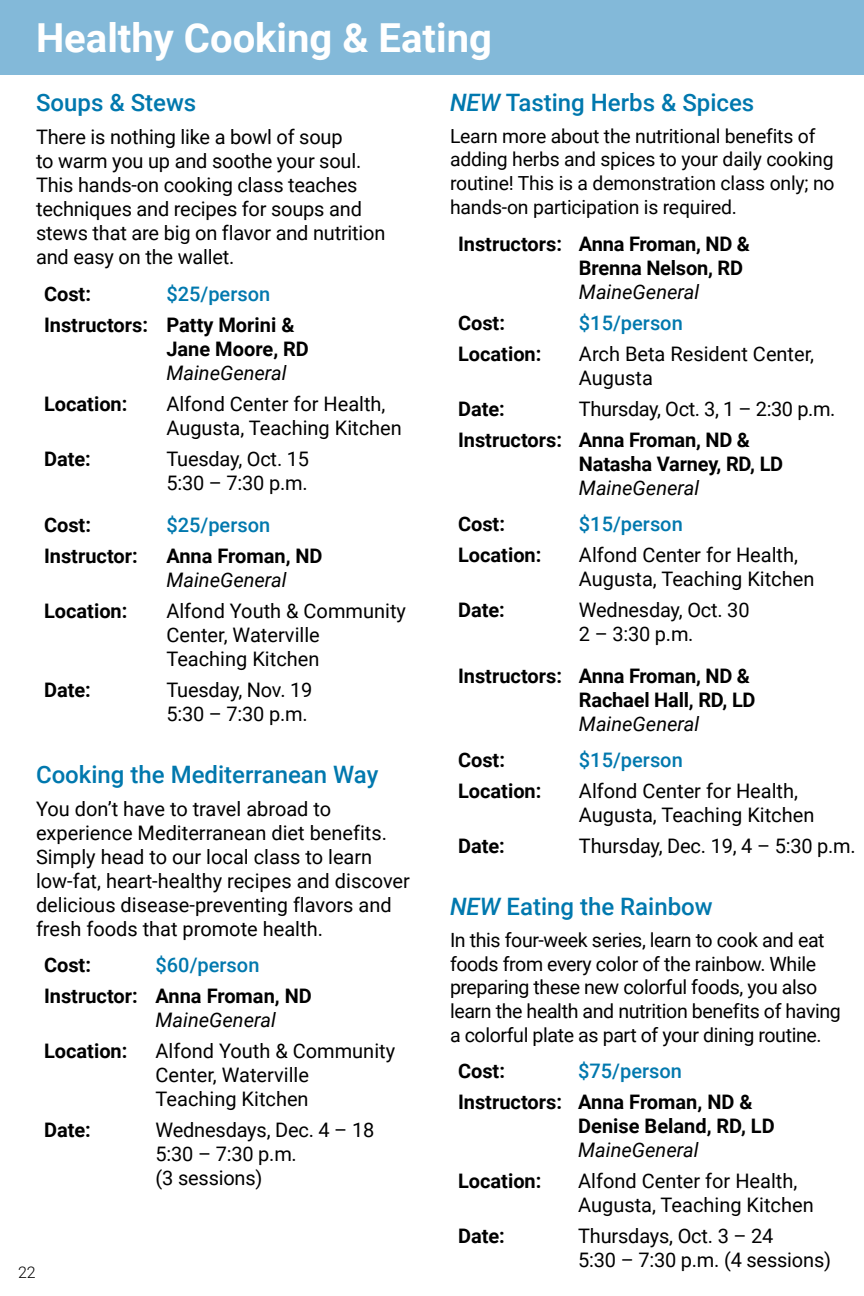
<style>
.page{position:relative;width:864px;height:1296px;background:#fff}
.page>*{position:absolute;margin:0;border:0;box-sizing:border-box;transform-origin:0 0}
.Section{font:700 40px "Roboto";color:#fff}
.TOC_Subsection{font:500 24px "Roboto";color:#0078ae}
.Body{font:20px/24px "Roboto";color:#000}
.Body-2{font:700 20px/24px "Roboto";color:#000}
.Body-3{font:500 20px "Roboto";color:#0078ae}
.Body-4{font:20px "Roboto";letter-spacing:-.02em;color:#000}
.Body-5{font:19.6px/23.6px "Roboto";letter-spacing:-.02em;color:#000}
.Body-6{font:19.4px/23.6px "Roboto";letter-spacing:-.01em;color:#000}
.t1{font:300 16px "Roboto";color:#000}
.s1{font-style:italic}
.s2{font-weight:400;font-style:italic}
</style>
<div class="page">
<div style="left:0;top:0;width:864px;height:75px;background:#83b9d9"></div>
<p class="Section" style="left:36px;top:10px;width:457px">Healthy Cooking &amp; Eating</p>
<p class="TOC_Subsection" style="left:450px;top:86px;width:306px"><span class="s1">NEW</span> Tasting Herbs &amp; Spices</p>
<p class="Body-6" style="left:450px;top:124px;width:386px">Learn more about the nutritional benefits of adding herbs and spices to your daily cooking routine! This is a demonstration class only; no hands-on participation is required.</p>
<p class="Body-2" style="left:458px;top:231px;width:105px">Instructors:</p>
<p class="Body-2" style="left:579px;top:231px;width:173px">Anna Froman, ND &amp;<br>Brenna Nelson, RD<br><span class="s2">MaineGeneral</span></p>
<p class="Body-2" style="left:458px;top:310px;width:49px">Cost:</p>
<p class="Body-3" style="left:579px;top:308px;width:105px">$15/person</p>
<p class="Body-2" style="left:458px;top:341px;width:85px">Location:</p>
<p class="Body" style="left:579px;top:341px;width:237px">Arch Beta Resident Center,<br>Augusta</p>
<p class="Body-2" style="left:458px;top:396px;width:48px">Date:</p>
<p class="Body-4" style="left:579px;top:394px;width:255px">Thursday, Oct. 3, 1 – 2:30 p.m.</p>
<p class="Body-2" style="left:458px;top:427px;width:105px">Instructors:</p>
<p class="Body-2" style="left:579px;top:427px;width:206px">Anna Froman, ND &amp;<br>Natasha Varney, RD, LD<br><span class="s2">MaineGeneral</span></p>
<p class="Body-2" style="left:458px;top:511px;width:49px">Cost:</p>
<p class="Body-3" style="left:579px;top:510px;width:105px">$15/person</p>
<p class="Body-2" style="left:458px;top:542px;width:85px">Location:</p>
<p class="Body" style="left:579px;top:542px;width:237px">Alfond Center for Health,<br>Augusta, Teaching Kitchen</p>
<p class="Body-2" style="left:458px;top:597px;width:48px">Date:</p>
<p class="Body" style="left:579px;top:597px;width:172px">Wednesday, Oct. 30<br>2 – 3:30 p.m.</p>
<p class="Body-2" style="left:458px;top:663px;width:105px">Instructors:</p>
<p class="Body-2" style="left:579px;top:663px;width:178px">Anna Froman, ND &amp;<br>Rachael Hall, RD, LD<br><span class="s2">MaineGeneral</span></p>
<p class="Body-2" style="left:458px;top:747px;width:49px">Cost:</p>
<p class="Body-3" style="left:579px;top:745px;width:105px">$15/person</p>
<p class="Body-2" style="left:458px;top:778px;width:85px">Location:</p>
<p class="Body" style="left:579px;top:778px;width:237px">Alfond Center for Health,<br>Augusta, Teaching Kitchen</p>
<p class="Body-2" style="left:458px;top:833px;width:48px">Date:</p>
<p class="Body" style="left:579px;top:833px;width:275px">Thursday, Dec. 19, 4 – 5:30 p.m.</p>
<p class="TOC_Subsection" style="left:36px;top:86px;width:162px">Soups &amp; Stews</p>
<p class="Body" style="left:36px;top:124px;width:351px">There is nothing like a bowl of soup<br>to warm you up and soothe your soul.<br>This hands-on cooking class teaches techniques and recipes for soups and stews that are big on flavor and nutrition and easy on the wallet.</p>
<p class="Body-2" style="left:44px;top:281px;width:49px">Cost:</p>
<p class="Body-3" style="left:166px;top:280px;width:105px">$25/person</p>
<p class="Body-2" style="left:44px;top:312px;width:105px">Instructors:</p>
<p class="Body-2" style="left:166px;top:312px;width:144px">Patty Morini &amp;<br>Jane Moore, RD<br><span class="s2">MaineGeneral</span></p>
<p class="Body-2" style="left:44px;top:391px;width:85px">Location:</p>
<p class="Body" style="left:166px;top:391px;width:237px">Alfond Center for Health,<br>Augusta, Teaching Kitchen</p>
<p class="Body-2" style="left:44px;top:446px;width:48px">Date:</p>
<p class="Body" style="left:166px;top:446px;width:144px">Tuesday, Oct. 15<br>5:30 – 7:30 p.m.</p>
<p class="Body-2" style="left:44px;top:512px;width:49px">Cost:</p>
<p class="Body-3" style="left:166px;top:510px;width:105px">$25/person</p>
<p class="Body-2" style="left:44px;top:543px;width:95px">Instructor:</p>
<p class="Body-2" style="left:166px;top:543px;width:158px">Anna Froman, ND<br><span class="s2">MaineGeneral</span></p>
<p class="Body-2" style="left:44px;top:598px;width:85px">Location:</p>
<p class="Body" style="left:166px;top:598px;width:241px">Alfond Youth &amp; Community<br>Center, Waterville<br>Teaching Kitchen</p>
<p class="Body-2" style="left:44px;top:677px;width:48px">Date:</p>
<p class="Body" style="left:166px;top:677px;width:148px">Tuesday, Nov. 19<br>5:30 – 7:30 p.m.</p>
<p class="TOC_Subsection" style="left:36px;top:757px;width:344px">Cooking the Mediterranean Way</p>
<p class="Body" style="left:36px;top:796px;width:375px">You don’t have to travel abroad to experience Mediterranean diet benefits.<br>Simply head to our local class to learn low-fat, heart-healthy recipes and discover delicious disease-preventing flavors and fresh foods that promote health.</p>
<p class="Body-2" style="left:44px;top:953px;width:49px">Cost:</p>
<p class="Body-3" style="left:156px;top:951px;width:105px">$60/person</p>
<p class="Body-2" style="left:44px;top:984px;width:95px">Instructor:</p>
<p class="Body-2" style="left:156px;top:984px;width:158px">Anna Froman, ND<br><span class="s2">MaineGeneral</span></p>
<p class="Body-2" style="left:44px;top:1039px;width:85px">Location:</p>
<p class="Body" style="left:156px;top:1039px;width:241px">Alfond Youth &amp; Community<br>Center, Waterville<br>Teaching Kitchen</p>
<p class="Body-2" style="left:44px;top:1118px;width:48px">Date:</p>
<p class="Body" style="left:156px;top:1118px;width:220px">Wednesdays, Dec. 4 – 18<br>5:30 – 7:30 p.m.<br>(3 sessions)</p>
<p class="TOC_Subsection" style="left:450px;top:889px;width:264px"><span class="s1">NEW</span> Eating the Rainbow</p>
<p class="Body-5" style="left:450px;top:928px;width:392px">In this four-week series, learn to cook and eat foods from every color of the rainbow. While preparing these new colorful foods, you also learn the health and nutrition benefits of having a colorful plate as part of your dining routine.</p>
<p class="Body-2" style="left:458px;top:1059px;width:49px">Cost:</p>
<p class="Body-3" style="left:578px;top:1057px;width:105px">$75/person</p>
<p class="Body-2" style="left:458px;top:1090px;width:105px">Instructors:</p>
<p class="Body-2" style="left:578px;top:1090px;width:198px">Anna Froman, ND &amp;<br>Denise Beland, RD, LD<br><span class="s2">MaineGeneral</span></p>
<p class="Body-2" style="left:458px;top:1169px;width:85px">Location:</p>
<p class="Body" style="left:578px;top:1169px;width:237px">Alfond Center for Health,<br>Augusta, Teaching Kitchen</p>
<p class="Body-2" style="left:458px;top:1224px;width:48px">Date:</p>
<p class="Body" style="left:578px;top:1224px;width:254px">Thursdays, Oct. 3 – 24<br>5:30 – 7:30 p.m. (4 sessions)</p>
<p class="t1" style="left:18px;top:1261px;width:19px">22</p>
</div>
